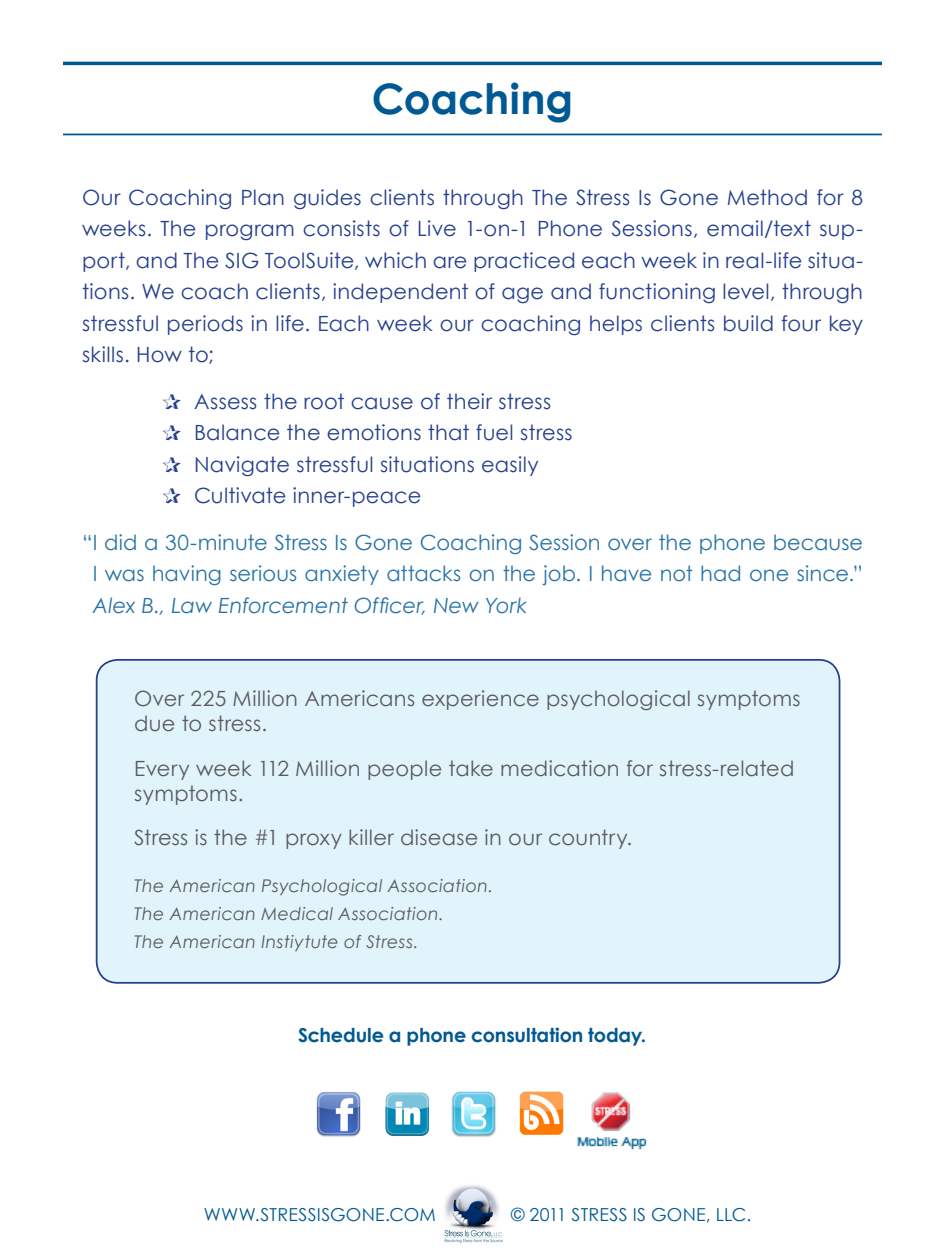
<style>
.page{position:relative;width:945px;height:1260px;background:#fff}
.page>*{position:absolute;margin:0;border:0;box-sizing:border-box;transform-origin:0 0}
.t1{font:700 42px "Century Gothic";color:#005992}
.t2{font:21px/31.5px "Century Gothic";letter-spacing:.015em;color:#253f8e;text-align:justify}
.t3{font:21px/25.2px "Century Gothic";letter-spacing:.015em;color:#5a5a5d}
.t4{font:21px/31.5px "Century Gothic";letter-spacing:.005em;color:#2874a8;text-align:justify}
.t5{font:700 19.25px "Century Gothic";letter-spacing:-.005em;color:#005992}
.t6{font:17.85px "Century Gothic";letter-spacing:.015em;color:#005992}
.t7{font:italic 17.5px/28px "Century Gothic";letter-spacing:.025em;color:#5a5a5d}
.s1{font-style:italic}
</style>
<div class="page">
<img style="left:444px;top:1185px;width:59px;height:59px">
<img style="left:451px;top:1091px;width:45px;height:46px">
<img style="left:519px;top:1091px;width:45px;height:44px">
<img style="left:385px;top:1092px;width:44px;height:44px">
<img style="left:316px;top:1092px;width:45px;height:45px">
<img style="left:577px;top:1092px;width:70px;height:58px">
<hr style="left:63px;top:62px;width:819px;height:3px;background:#005992">
<hr style="left:63px;top:134px;width:819px;height:1px;background:#005992">
<div style="left:97px;top:660px;width:743px;height:323px;background:#e1f4fc;border-radius:21px"></div>
<div style="left:96px;top:659px;width:744px;height:325px;border:2px solid #253f8e;border-radius:21px"></div>
<p class="t1" style="left:372px;top:73px;width:203px">Coaching</p>
<p class="t2" style="left:82px;top:181px;width:783px">Our Coaching Plan guides clients through The Stress Is Gone Method for 8 weeks. The program consists of Live 1-on-1 Phone Sessions, email/text sup&shy;port, and The SIG ToolSuite, which are practiced each week in real-life situa&shy;tions. We coach clients, independent of age and functioning level, through stressful periods in life. Each week our coaching helps clients build four key skills. How to;</p>
<p class="t2" style="left:162px;top:385px;width:412px;text-align:left">✰ Assess the root cause of their stress ✰ Balance the emotions that fuel stress ✰ Navigate stressful situations easily<br>✰ Cultivate inner-peace</p>
<p class="t4" style="left:93px;top:526px;width:772px;text-indent:-11px">“I did a 30-minute Stress Is Gone Coaching Session over the phone because I was having serious anxiety attacks on the job. I have not had one since.” <span class="s1">Alex B., Law Enforcement Officer, New York</span></p>
<p class="t3" style="left:134px;top:686px;width:668px">Over 225 Million Americans experience psychological symptoms due to stress.</p>
<p class="t3" style="left:134px;top:755px;width:662px">Every week 112 Million people take medication for stress-related symptoms.</p>
<p class="t3" style="left:134px;top:824px;width:499px">Stress is the #1 proxy killer disease in our country.</p>
<p class="t7" style="left:134px;top:871px;width:361px">The American Psychological Association.<br>The American Medical Association.<br>The American Instiytute of Stress.</p>
<p class="t5" style="left:298px;top:1023px;width:350px">Schedule a phone consultation today.</p>
<p class="t6" style="left:204px;top:1203px;width:234px">WWW.STRESSISGONE.COM</p>
<p class="t6" style="left:511px;top:1203px;width:242px">© 2011 STRESS IS GONE, LLC.</p>
</div>
